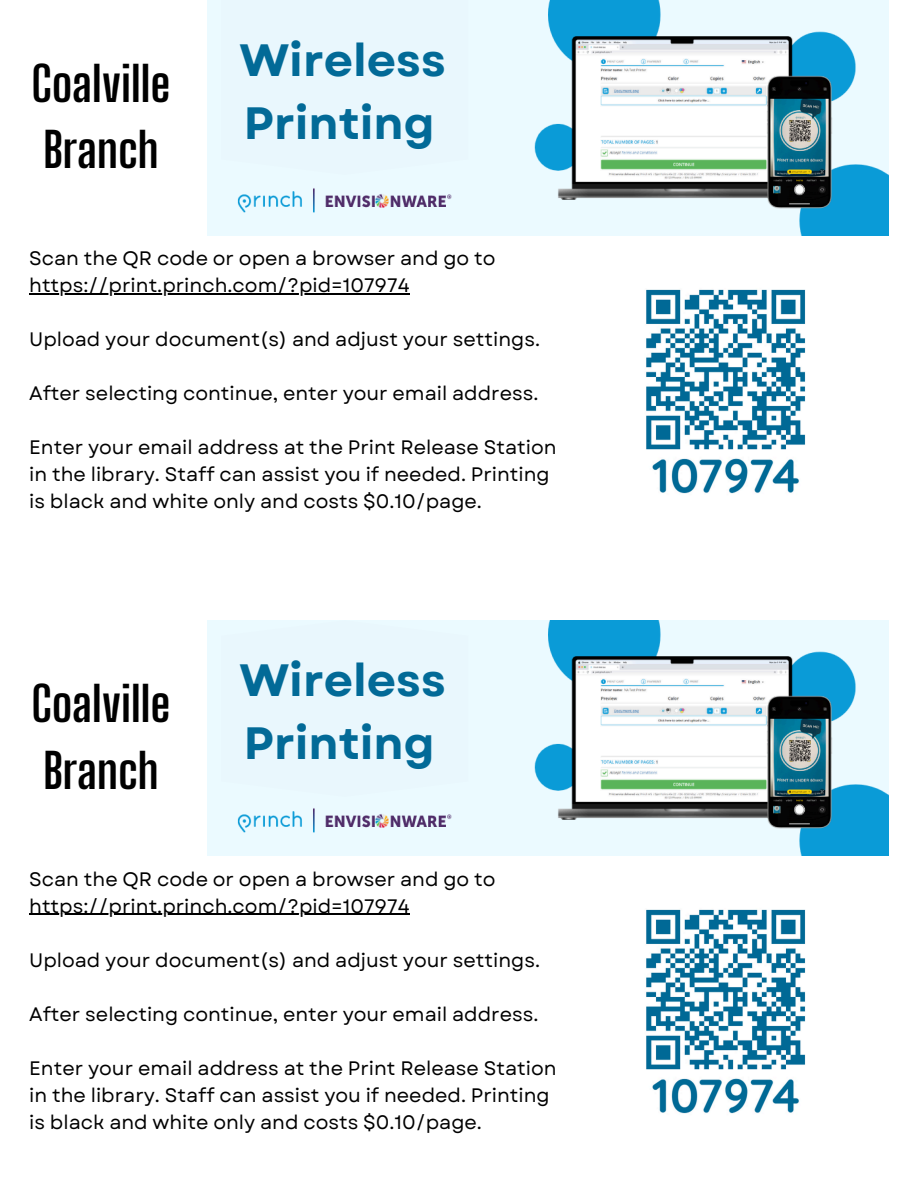
<style>
.page{position:relative;width:918px;height:1188px;background:#fff}
.page>*{position:absolute;margin:0;border:0;box-sizing:border-box;transform-origin:0 0}
.t1{font:700 48px/66.3px "Big Shoulders Display";color:#000}
.t2{font:700 45.3px/63px "Garet";color:#026a97}
.t3{font:19.5px "Garet";color:#000}
</style>
<div class="page">
<img style="left:207px;top:0;width:682px;height:235px">
<div style="left:221px;top:0;width:247px;height:175px;background:#e9f7fd"></div>
<img style="left:646px;top:289px;width:160px;height:205px">
<hr style="left:29px;top:293px;width:381px;height:1px;background:#000">
<img style="left:207px;top:620px;width:682px;height:235px">
<div style="left:221px;top:620px;width:247px;height:177px;background:#e9f7fd"></div>
<img style="left:646px;top:909px;width:160px;height:205px">
<hr style="left:29px;top:914px;width:381px;height:1px;background:#000">
<p class="t1" style="left:31px;top:50px;width:140px">Coalville<br>Branch</p>
<p class="t2" style="left:239px;top:29px;width:208px">Wireless<br>Printing</p>
<h1 class="t3" style="left:29px;top:244px;width:468px">Scan the QR code or open a browser and go to</h1>
<p class="t3" style="left:29px;top:271px;width:382px">https://print.princh.com/?pid=107974</p>
<p class="t3" style="left:29px;top:325px;width:512px">Upload your document(s) and adjust your settings.</p>
<p class="t3" style="left:29px;top:379px;width:511px">After selecting continue, enter your email address.</p>
<p class="t3" style="left:29px;top:433px;width:529px">Enter your email address at the Print Release Station</p>
<p class="t3" style="left:29px;top:460px;width:522px">in the library. Staff can assist you if needed. Printing</p>
<p class="t3" style="left:29px;top:487px;width:454px">is black and white only and costs $0.10/page.</p>
<p class="t1" style="left:31px;top:671px;width:140px">Coalville<br>Branch</p>
<p class="t2" style="left:239px;top:649px;width:208px">Wireless<br>Printing</p>
<h1 class="t3" style="left:29px;top:865px;width:468px">Scan the QR code or open a browser and go to</h1>
<p class="t3" style="left:29px;top:892px;width:382px">https://print.princh.com/?pid=107974</p>
<p class="t3" style="left:29px;top:946px;width:512px">Upload your document(s) and adjust your settings.</p>
<p class="t3" style="left:29px;top:1000px;width:511px">After selecting continue, enter your email address.</p>
<p class="t3" style="left:29px;top:1054px;width:529px">Enter your email address at the Print Release Station</p>
<p class="t3" style="left:29px;top:1081px;width:522px">in the library. Staff can assist you if needed. Printing</p>
<p class="t3" style="left:29px;top:1108px;width:454px">is black and white only and costs $0.10/page.</p>
</div>
